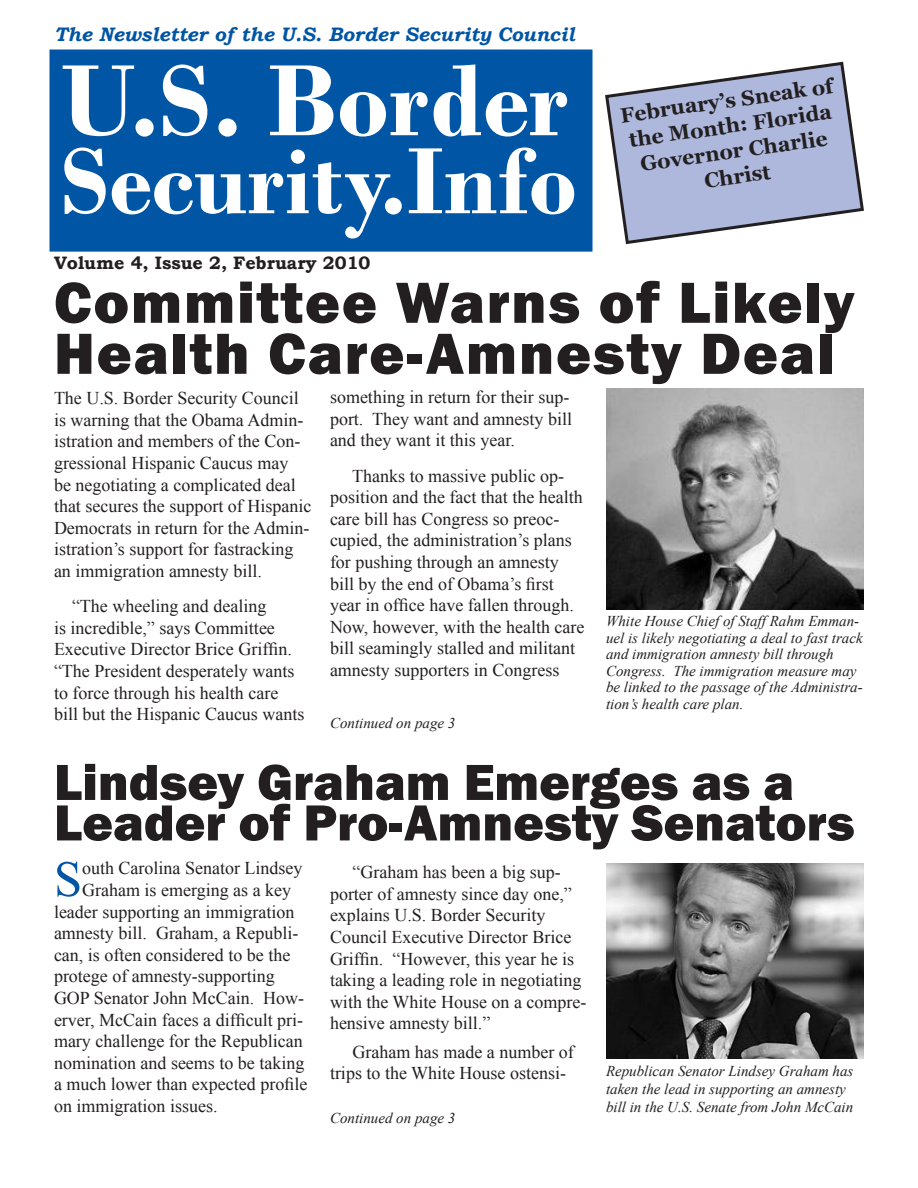
<style>
.page{position:relative;width:918px;height:1188px;background:#fff}
.page>*{position:absolute;margin:0;border:0;box-sizing:border-box;transform-origin:0 0}
.t1{font:700 106.5px "Bodoni";color:#fff}
.t2{font:700 99px "Bodoni";color:#fff}
.t3{font:800 60px/51px "Franklin Gothic";letter-spacing:.03em;color:#231f20}
.t4{font:800 52.5px/40.5px "Franklin Gothic";color:#231f20}
.t5{font:50.55px "Times New Roman";color:#0155a5}
.t6{font:700 21px/25.5px "Georgia";color:#231f20;text-align:center}
.t7{font:italic 700 19.5px "Bookman Old Style";color:#0155a5}
.t8{font:18px/21.6px "Times New Roman";color:#231f20}
.t9{font:700 18px "Bookman Old Style";color:#231f20}
.t10{font:italic 15px/16.5px "Times New Roman";color:#231f20}
</style>
<div class="page">
<div style="left:49px;top:49px;width:544px;height:203px;background:#0155a5"></div>
<svg style="left:605px;top:61px;width:259px;height:184px"></svg>
<img style="left:606px;top:864px;width:258px;height:195px">
<img style="left:606px;top:389px;width:258px;height:221px">
<p class="t7" style="left:54px;top:20px;width:523px">The Newsletter of the U.S. Border Security Council</p>
<p class="t1" style="left:61px;top:38px;width:509px">U.S. Border</p>
<p class="t2" style="left:61px;top:122px;width:518px">Security.Info</p>
<p class="t6" style="left:619px;top:103px;width:216px;rotate:-8deg">February’s Sneak of the Month: Florida<br>Governor Charlie<br>Christ</p>
<p class="t9" style="left:54px;top:250px;width:318px">Volume 4, Issue 2, February 2010</p>
<p class="t3" style="left:54px;top:277px;width:802px">Committee Warns of Likely<br>Health Care-Amnesty Deal</p>
<p class="t8" style="left:54px;top:387px;width:259px">The U.S. Border Security Council is warning that the Obama Admin&shy;istration and members of the Con&shy;gressional Hispanic Caucus may<br>be negotiating a complicated deal that secures the support of Hispanic Democrats in return for the Admin&shy;istration’s support for fastracking an immigration amnesty bill.</p>
<p class="t8" style="left:54px;top:595px;width:252px;text-indent:18px">“The wheeling and dealing<br>is incredible,” says Committee<br>Executive Director Brice Griffin. “The President desperately wants to force through his health care bill but the Hispanic Caucus wants</p>
<p class="t8" style="left:330px;top:386px;width:244px">something in return for their sup&shy;port. They want and amnesty bill and they want it this year.</p>
<p class="t8" style="left:330px;top:464px;width:256px;text-indent:22px">Thanks to massive public op&shy;position and the fact that the health care bill has Congress so preoc&shy;cupied, the administration’s plans for pushing through an amnesty bill by the end of Obama’s first year in office have fallen through.<br>Now, however, with the health care bill seamingly stalled and militant amnesty supporters in Congress</p>
<p class="t10" style="left:330px;top:714px;width:127px">Continued on page 3</p>
<p class="t10" style="left:606px;top:612px;width:258px">White House Chief of Staff Rahm Emman&shy;uel is likely negotiating a deal to fast track and immigration amnesty bill through Congress. The immigration measure may be linked to the passage of the Administra&shy;tion’s health care plan.</p>
<p class="t4" style="left:54px;top:762px;width:802px">Lindsey Graham Emerges as a<br>Leader of Pro-Amnesty Senators</p>
<p class="t5" style="left:54px;top:845px;width:30px">S</p>
<p class="t8" style="left:82px;top:857px;width:222px">outh Carolina Senator Lindsey</p>
<p class="t8" style="left:82px;top:879px;width:211px">Graham is emerging as a key</p>
<p class="t8" style="left:54px;top:900px;width:242px">leader supporting an immigration</p>
<p class="t8" style="left:54px;top:922px;width:246px">amnesty bill. Graham, a Republi-</p>
<p class="t8" style="left:54px;top:944px;width:238px">can, is often considered to be the</p>
<p class="t8" style="left:54px;top:965px;width:222px">protege of amnesty-supporting</p>
<p class="t8" style="left:54px;top:987px;width:252px">GOP Senator John McCain. How-</p>
<p class="t8" style="left:54px;top:1008px;width:251px">erver, McCain faces a difficult pri-</p>
<p class="t8" style="left:54px;top:1030px;width:250px">mary challenge for the Republican</p>
<p class="t8" style="left:54px;top:1052px;width:252px">nomination and seems to be taking</p>
<p class="t8" style="left:54px;top:1073px;width:255px">a much lower than expected profile</p>
<p class="t8" style="left:54px;top:1095px;width:165px">on immigration issues.</p>
<p class="t8" style="left:330px;top:861px;width:258px;text-indent:22px">“Graham has been a big sup&shy;porter of amnesty since day one,” explains U.S. Border Security<br>Council Executive Director Brice<br>Griffin. “However, this year he is taking a leading role in negotiating with the White House on a compre&shy;hensive amnesty bill.”</p>
<p class="t8" style="left:330px;top:1041px;width:245px;text-indent:22px">Graham has made a number of trips to the White House ostensi-</p>
<p class="t10" style="left:330px;top:1109px;width:127px">Continued on page 3</p>
<p class="t10" style="left:606px;top:1061px;width:249px;line-height:18px">Republican Senator Lindsey Graham has taken the lead in supporting an amnesty bill in the U.S. Senate from John McCain</p>
</div>
